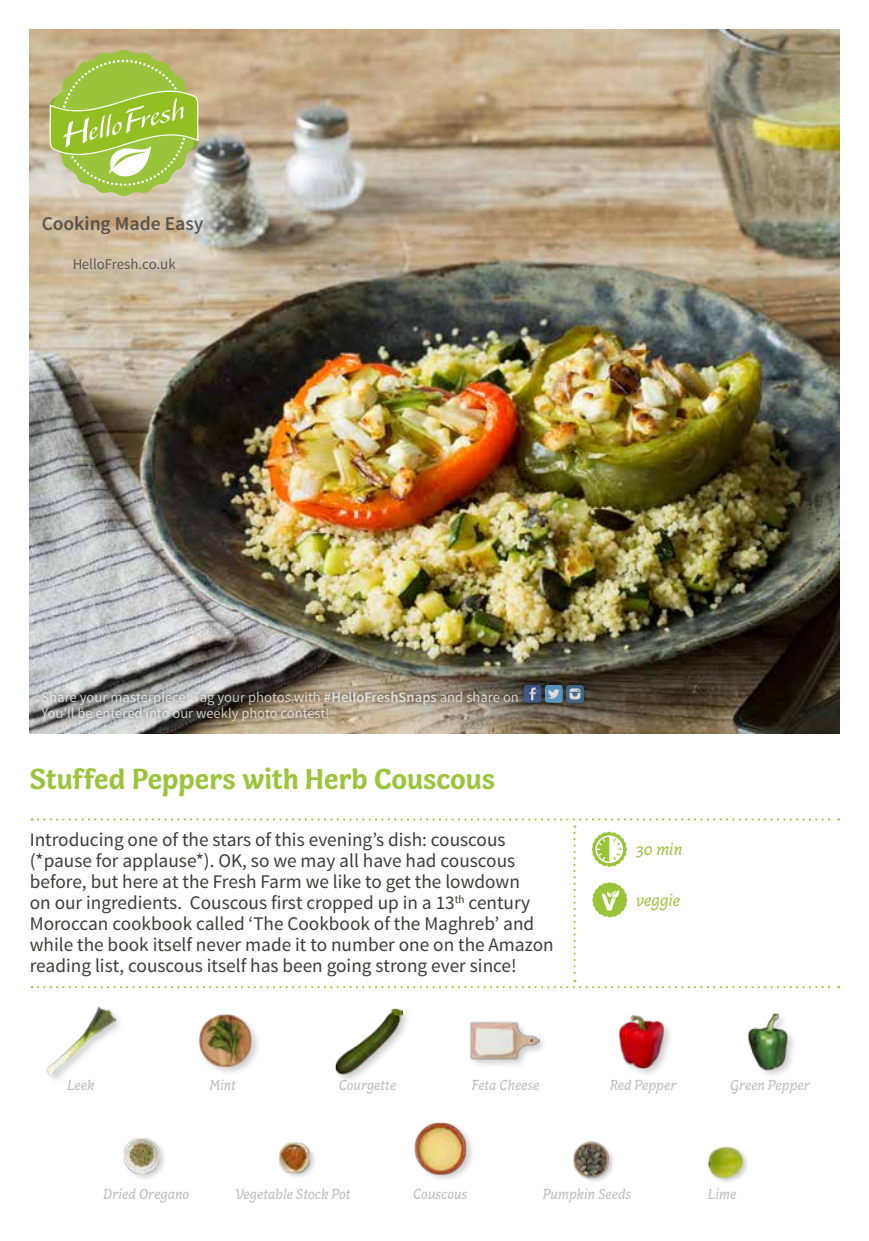
<style>
.page{position:relative;width:869px;height:1241px;background:#fff}
.page>*{position:absolute;margin:0;border:0;box-sizing:border-box;transform-origin:0 0}
.t1{font:700 29.75px "Capucine Basic";letter-spacing:-.005em;color:#9ac43a}
.t2{font:600 19.6px "Source Sans Pro";color:#3c3c3b}
.t3{font:19.25px/21px "Source Sans Pro";color:#3c3c3b}
.t4{font:italic 17.5px "Capucine Basic";color:#9ac43a}
.t5{font:italic 14.88px "Capucine Basic";color:#bcbcbc}
.t6{font:14.88px "Source Sans Pro";color:#3c3c3b}
.t7{font:14.53px/16.4px "Source Sans Pro";color:#ededed}
.s1{font-weight:600}
</style>
<div class="page">
<img style="left:30px;top:30px;width:808px;height:703px">
<div style="left:37px;top:679px;width:552px;height:46px;background:#000;opacity:.75"></div>
<svg style="left:523px;top:685px;width:18px;height:17px"></svg>
<svg style="left:529px;top:687px;width:6px;height:13px"></svg>
<svg style="left:566px;top:685px;width:17px;height:17px"></svg>
<svg style="left:569px;top:688px;width:11px;height:11px"></svg>
<div style="left:544px;top:685px;width:18px;height:17px;background:#5c96bd;border-radius:3px"></div>
<svg style="left:548px;top:689px;width:11px;height:9px"></svg>
<svg style="left:50px;top:50px;width:148px;height:146px"></svg>
<img style="left:46px;top:1006px;width:70px;height:69px">
<div style="left:468px;top:1020px;width:80px;height:49px;background:#000;opacity:.2"></div>
<img style="left:469px;top:1020px;width:70px;height:49px">
<img style="left:618px;top:1015px;width:52px;height:59px">
<img style="left:748px;top:1013px;width:46px;height:62px">
<svg style="left:32px;top:818px;width:806px;height:170px"></svg>
<img style="left:199px;top:1014px;width:59px;height:59px">
<div style="left:333px;top:1006px;width:79px;height:78px;background:#000;opacity:.2"></div>
<img style="left:333px;top:1006px;width:69px;height:69px">
<img style="left:414px;top:1122px;width:59px;height:58px">
<img style="left:573px;top:1141px;width:41px;height:41px">
<div style="left:706px;top:1145px;width:43px;height:39px;background:#000;opacity:.2"></div>
<img style="left:706px;top:1145px;width:39px;height:37px">
<img style="left:123px;top:1137px;width:42px;height:42px">
<img style="left:278px;top:1142px;width:37px;height:35px">
<p class="t2" style="left:41px;top:211px;width:163px">Cooking Made Easy</p>
<p class="t6" style="left:72px;top:255px;width:105px">HelloFresh.co.uk</p>
<p class="t7" style="left:41px;top:688px;width:478px">Share your masterpiece! Tag your photos with <span class="s1">#HelloFreshSnaps</span> and share on<br>You’ll be entered into our weekly photo contest!</p>
<h1 class="t1" style="left:30px;top:755px;width:467px">Stuffed Peppers with Herb Couscous</h1>
<p class="t3" style="left:30px;top:829px;width:525px">Introducing one of the stars of this evening’s dish: couscous (*pause for applause*). OK, so we may all have had couscous before, but here at the Fresh Farm we like to get the lowdown<br>on our ingredients. Couscous first cropped up in a 13<sup>th</sup> century Moroccan cookbook called ‘The Cookbook of the Maghreb’ and while the book itself never made it to number one on the Amazon reading list, couscous itself has been going strong ever since!</p>
<p class="t4" style="left:636px;top:836px;width:48px">30 min</p>
<p class="t4" style="left:636px;top:887px;width:46px">veggie</p>
<p class="t5" style="left:67px;top:1074px;width:29px">Leek</p>
<p class="t5" style="left:209px;top:1074px;width:28px">Mint</p>
<p class="t5" style="left:338px;top:1074px;width:59px">Courgette</p>
<p class="t5" style="left:471px;top:1074px;width:69px">Feta Cheese</p>
<p class="t5" style="left:609px;top:1074px;width:68px">Red Pepper</p>
<p class="t5" style="left:729px;top:1074px;width:81px">Green Pepper</p>
<p class="t5" style="left:103px;top:1183px;width:88px">Dried Oregano</p>
<p class="t5" style="left:235px;top:1183px;width:117px">Vegetable Stock Pot</p>
<p class="t5" style="left:413px;top:1183px;width:56px">Couscous</p>
<p class="t5" style="left:542px;top:1183px;width:90px">Pumpkin Seeds</p>
<p class="t5" style="left:707px;top:1183px;width:30px">Lime</p>
</div>
